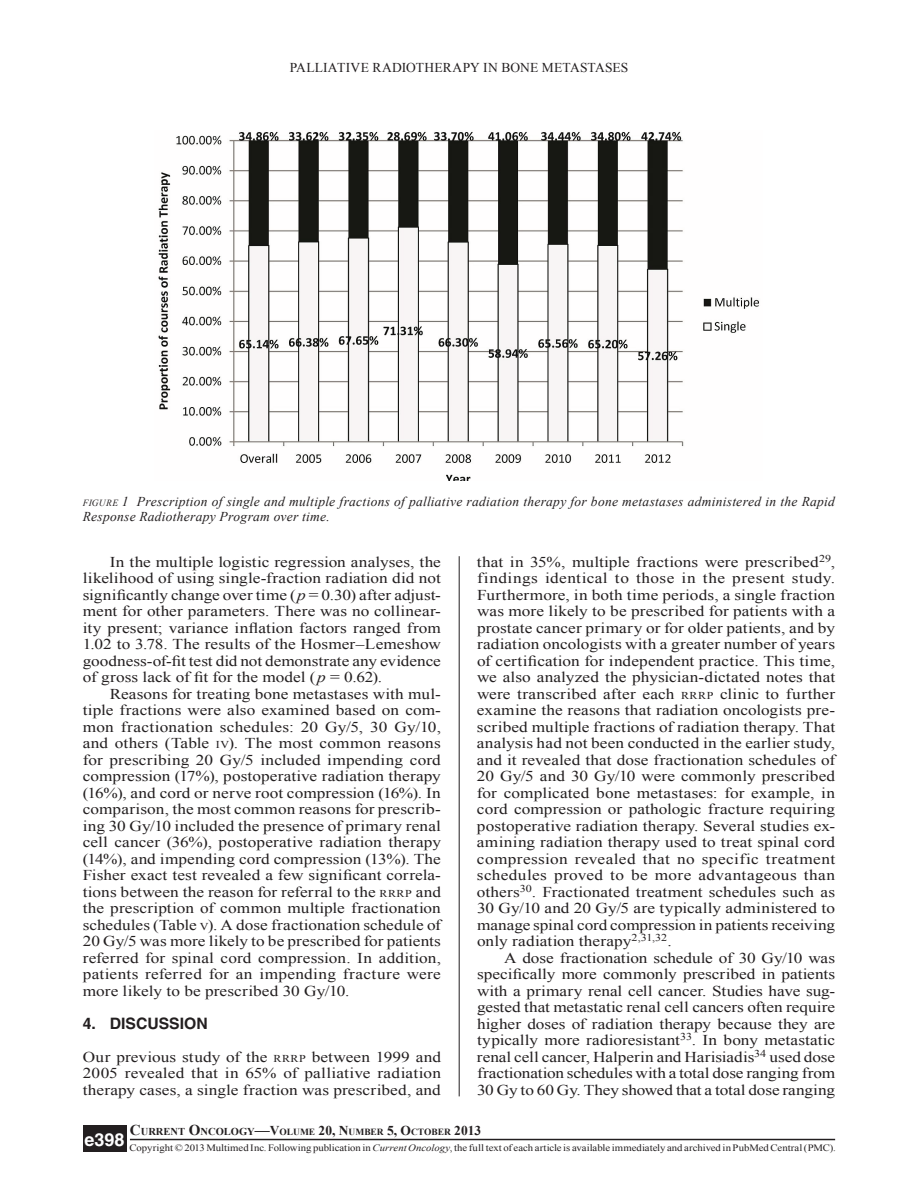
<style>
.page{position:relative;width:918px;height:1188px;background:#fff}
.page>*{position:absolute;margin:0;border:0;box-sizing:border-box;transform-origin:0 0}
.t1{font:700 18px "Helvetica";color:#fff}
.t2{font:700 15.75px "Helvetica";color:#231f20}
.t3{font:15px/16.5px "Times New Roman";color:#231f20;text-align:justify;scale:1.15 1}
.t4{font:italic 13.5px/15px "Times New Roman";letter-spacing:.02em;color:#231f20}
.t5{font:13.5px "Times New Roman";letter-spacing:.005em;color:#231f20}
.t6{font:9.75px "Times New Roman";color:#231f20;scale:1.1 1}
.t7{font:700 9.45px "Times New Roman";color:#231f20}
.s1{font-size:9.45px}
.s2{font-style:inherit}
.s3{font-style:italic}
.s4{font-size:10.5px}
.s5{font-size:15px}
.s6{font-size:13.5px}
</style>
<div class="page">
<div style="left:83px;top:1125px;width:43px;height:27px;background:#231f20"></div>
<hr style="left:130px;top:1139px;width:705px;height:1px;background:#231f20">
<hr style="left:459px;top:556px;width:1px;height:540px;background:#231f20">
<img style="left:158px;top:131px;width:601px;height:350px">
<p class="t5" style="left:290px;top:59px;width:340px">PALLIATIVE RADIOTHERAPY IN BONE METASTASES</p>
<p class="t4" style="left:83px;top:494px;width:754px"><span class="s1">FIGURE</span> <span class="s2">1</span> Prescription of single and multiple fractions of palliative radiation therapy for bone metastases administered in the Rapid<br>Response Radiotherapy Program over time.</p>
<p class="t3" style="left:83px;top:553px;width:313px;text-indent:27px">In the multiple logistic regression analyses, the likelihood of using single-fraction radiation did not significantly change over time (<span class="s3">p</span> = 0.30) after adjust&shy;ment for other parameters. There was no collinear&shy;ity present; variance inflation factors ranged from 1.02 to 3.78. The results of the Hosmer–Lemeshow goodness-of-fit test did not demonstrate any evidence of gross lack of fit for the model (<span class="s3">p</span> = 0.62).</p>
<p class="t3" style="left:83px;top:685px;width:313px;text-indent:27px">Reasons for treating bone metastases with mul&shy;tiple fractions were also examined based on com&shy;mon fractionation schedules: 20 Gy/5, 30 Gy/10, and others (Table <span class="s4">IV</span>). The most common reasons for prescribing 20 Gy/5 included impending cord compression (17%), postoperative radiation therapy (16%), and cord or nerve root compression (16%). In comparison, the most common reasons for prescrib&shy;ing 30 Gy/10 included the presence of primary renal cell cancer (36%), postoperative radiation therapy (14%), and impending cord compression (13%). The Fisher exact test revealed a few significant correla&shy;tions between the reason for referral to the <span class="s4">RRRP</span> and the prescription of common multiple fractionation schedules (Table <span class="s4">V</span>). A dose fractionation schedule of 20 Gy/5 was more likely to be prescribed for patients referred for spinal cord compression. In addition, patients referred for an impending fracture were more likely to be prescribed 30 Gy/10.</p>
<p class="t2" style="left:83px;top:1013px;width:127px">4. DISCUSSION</p>
<p class="t3" style="left:83px;top:1048px;width:313px">Our previous study of the <span class="s4">RRRP</span> between 1999 and 2005 revealed that in 65% of palliative radiation therapy cases, a single fraction was prescribed, and</p>
<p class="t3" style="left:477px;top:553px;width:313px">that in 35%, multiple fractions were prescribed<sup>29</sup>, findings identical to those in the present study.<br>Furthermore, in both time periods, a single fraction was more likely to be prescribed for patients with a prostate cancer primary or for older patients, and by radiation oncologists with a greater number of years of certification for independent practice. This time, we also analyzed the physician-dictated notes that were transcribed after each <span class="s4">RRRP</span> clinic to further examine the reasons that radiation oncologists pre&shy;scribed multiple fractions of radiation therapy. That analysis had not been conducted in the earlier study, and it revealed that dose fractionation schedules of 20 Gy/5 and 30 Gy/10 were commonly prescribed for complicated bone metastases: for example, in cord compression or pathologic fracture requiring postoperative radiation therapy. Several studies ex&shy;amining radiation therapy used to treat spinal cord compression revealed that no specific treatment schedules proved to be more advantageous than others<sup>30</sup>. Fractionated treatment schedules such as 30 Gy/10 and 20 Gy/5 are typically administered to manage spinal cord compression in patients receiving only radiation therapy<sup>2,31,32</sup>.</p>
<p class="t3" style="left:477px;top:949px;width:313px;text-indent:27px">A dose fractionation schedule of 30 Gy/10 was specifically more commonly prescribed in patients with a primary renal cell cancer. Studies have sug&shy;gested that metastatic renal cell cancers often require higher doses of radiation therapy because they are typically more radioresistant<sup>33</sup>. In bony metastatic renal cell cancer, Halperin and Harisiadis<sup>34</sup> used dose fractionation schedules with a total dose ranging from 30 Gy to 60 Gy. They showed that a total dose ranging</p>
<p class="t7" style="left:130px;top:1125px;width:353px"><span class="s5">C</span><span class="s4">URRENT</span> <span class="s5">O</span><span class="s4">NCOLOGY</span><span class="s5">—</span><span class="s6">V</span>OLUME <span class="s6">20, N</span>UMBER <span class="s6">5, O</span>CTOBER <span class="s6">2013</span></p>
<p class="t6" style="left:129px;top:1141px;width:644px">Copyright © 2013 Multimed Inc. Following publication in <span class="s3">Current Oncology</span>, the full text of each article is available immediately and archived in PubMed Central (PMC).</p>
<p class="t1" style="left:85px;top:1128px;width:42px">e398</p>
</div>
